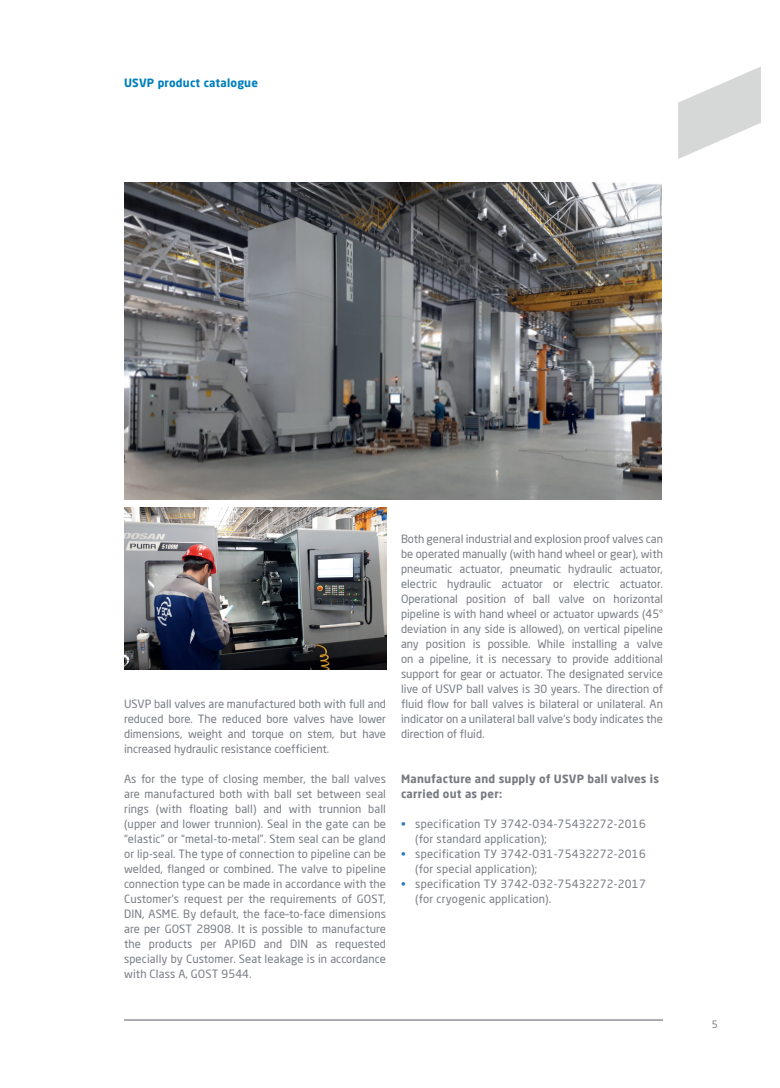
<style>
.page{position:relative;width:780px;height:1088px;background:#fff}
.page>*{position:absolute;margin:0;border:0;box-sizing:border-box;transform-origin:0 0}
.t1{font:11.25px/15px "Neo Sans Pro";letter-spacing:.01em;color:#787c82;text-align:justify}
.t2{font:700 11.25px/15px "Neo Sans Pro";letter-spacing:.02em;color:#787c82}
.t3{font:700 11.25px "Neo Sans Pro";letter-spacing:.02em;color:#0080be}
.t4{font:10px "Neo Sans Pro";color:#787c82}
.s1{color:#2b79be}
</style>
<div class="page">
<svg style="left:678px;top:66px;width:83px;height:93px"></svg>
<hr style="left:124px;top:1019px;width:539px;height:1px;background:#787c82">
<img style="left:124px;top:182px;width:537px;height:318px">
<img style="left:124px;top:508px;width:262px;height:161px">
<p class="t3" style="left:124px;top:75px;width:135px">USVP product catalogue</p>
<p class="t1" style="left:124px;top:696px;width:263px">USVP ball valves are manufactured both with full and reduced bore. The reduced bore valves have lower dimensions, weight and torque on stem, but have increased hydraulic resistance coefficient.</p>
<p class="t1" style="left:124px;top:771px;width:263px">As for the type of closing member, the ball valves are manufactured both with ball set between seal rings (with floating ball) and with trunnion ball (upper and lower trunnion). Seal in the gate can be “elastic” or “metal-to-metal”. Stem seal can be gland or lip-seal. The type of connection to pipeline can be welded, flanged or combined. The valve to pipeline connection type can be made in accordance with the Customer’s request per the requirements of GOST, DIN, ASME. By default, the face–to-face dimensions are per GOST 28908. It is possible to manufacture the products per API6D and DIN as requested specially by Customer. Seat leakage is in accordance with Class A, GOST 9544.</p>
<p class="t1" style="left:401px;top:531px;width:263px">Both general industrial and explosion proof valves can be operated manually (with hand wheel or gear), with pneumatic actuator, pneumatic hydraulic actuator, electric hydraulic actuator or electric actuator.<br>Operational position of ball valve on horizontal pipeline is with hand wheel or actuator upwards (45° deviation in any side is allowed), on vertical pipeline any position is possible. While installing a valve on a pipeline, it is necessary to provide additional support for gear or actuator. The designated service live of USVP ball valves is 30 years. The direction of fluid flow for ball valves is bilateral or unilateral. An indicator on a unilateral ball valve’s body indicates the direction of fluid.</p>
<p class="t2" style="left:401px;top:771px;width:259px">Manufacture and supply of USVP ball valves is carried out as per:</p>
<p class="t1" style="left:415px;top:816px;width:232px;text-indent:-14px"><span class="s1">•</span> specification ТУ 3742-034-75432272-2016 (for standard application);</p>
<p class="t1" style="left:415px;top:846px;width:232px;text-indent:-14px"><span class="s1">•</span> specification ТУ 3742-031-75432272-2016 (for special application);</p>
<p class="t1" style="left:415px;top:876px;width:232px;text-indent:-14px"><span class="s1">•</span> specification ТУ 3742-032-75432272-2017 (for cryogenic application).</p>
<p class="t4" style="left:711px;top:1018px;width:8px">5</p>
</div>
